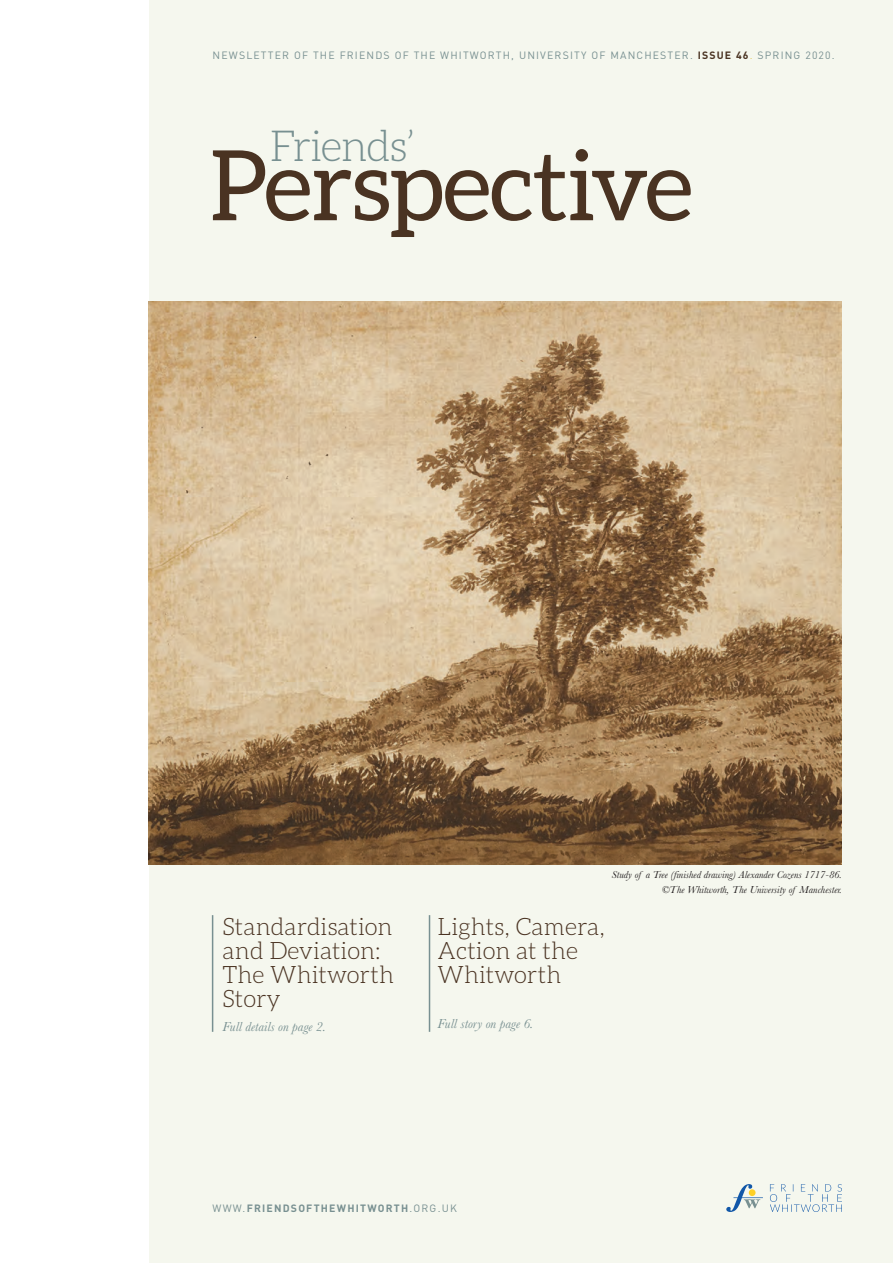
<style>
.page{position:relative;width:893px;height:1263px;background:#fff}
.page>*{position:absolute;margin:0;border:0;box-sizing:border-box;transform-origin:0 0}
.t1{font:97.5px "Aleo";letter-spacing:-.015em;color:#4a3322}
.t2{font:300 42.9px "Aleo";letter-spacing:-.03em;color:#789091}
.t3{font:300 24px/24px "Aleo";color:#4a3322}
.t4{font:italic 13.5px "Baskerville";color:#789091}
.t5{font:italic 10.5px/14.2px "Baskerville";color:#231f20;text-align:right}
.t6{font:10.5px "DIN";letter-spacing:.11em;color:#789091}
.t7{font:700 10.5px "DIN";letter-spacing:.115em;color:#789091}
.s1{font-weight:700;color:#4a3322}
.s2{color:#e2cd67}
.s3{font-weight:400}
</style>
<div class="page">
<div style="left:149px;top:0;width:744px;height:1263px;background:#f5f7ee"></div>
<svg style="left:770px;top:1184px;width:72px;height:28px"></svg>
<svg style="left:726px;top:1184px;width:37px;height:28px"></svg>
<div style="left:749px;top:1189px;width:7px;height:7px;background:#fed026;border-radius:50%"></div>
<img style="left:149px;top:302px;width:693px;height:563px">
<hr style="left:429px;top:915px;width:1px;height:117px;background:#789091">
<hr style="left:212px;top:915px;width:1px;height:117px;background:#789091">
<p class="t6" style="left:213px;top:52px;width:624px">NEWSLETTER OF THE FRIENDS OF THE WHITWORTH, UNIVERSITY OF MANCHESTER. <span class="s1">ISSUE 46</span><span class="s2">.</span> SPRING 2020.</p>
<p class="t2" style="left:270px;top:126px;width:147px">Friends’</p>
<p class="t1" style="left:210px;top:130px;width:485px">Perspective</p>
<p class="t3" style="left:223px;top:916px;width:173px">Standardisation and Deviation:<br>The Whitworth<br>Story</p>
<p class="t4" style="left:223px;top:1022px;width:105px">Full details on page 2.</p>
<p class="t3" style="left:438px;top:916px;width:169px">Lights, Camera,<br>Action at the<br>Whitworth</p>
<p class="t4" style="left:438px;top:1019px;width:97px">Full story on page 6.</p>
<p class="t5" style="left:612px;top:869px;width:232px">Study of a Tree (finished drawing) Alexander Cozens 1717-86. ©The Whitworth, The University of Manchester.</p>
<p class="t7" style="left:213px;top:1205px;width:246px"><span class="s3">WWW.</span>FRIENDSOFTHEWHITWORTH<span class="s3">.ORG.UK</span></p>
</div>
